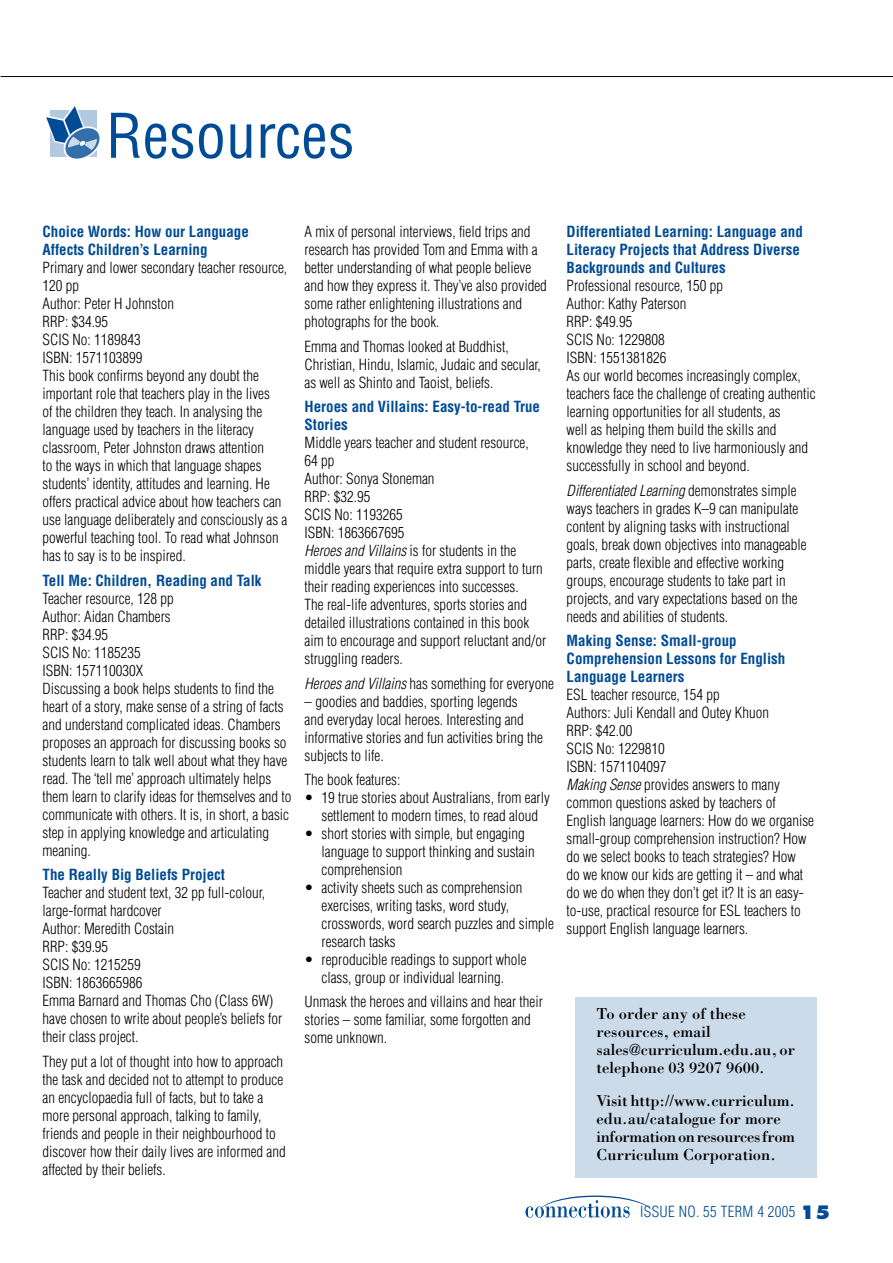
<style>
.page{position:relative;width:893px;height:1263px;background:#fff}
.page>*{position:absolute;margin:0;border:0;box-sizing:border-box;transform-origin:0 0}
.t1{font:condensed 60px "Helvetica";color:#004b95}
.t2{font:16.5px/18px "Bodoni";color:#000}
.t3{font:300 condensed 15px/18px "Helvetica";color:#000}
.t4{font:700 condensed 15px/18px "Helvetica";color:#004b95}
.t5{font:300 condensed 15px "Helvetica";letter-spacing:.02em;color:#004b95}
.s1{font-style:italic}
.s2{font-family:"Futura";font-weight:800;font-stretch:normal;font-size:18px}
</style>
<div class="page">
<svg style="left:525px;top:1195px;width:127px;height:23px"></svg>
<hr style="left:1px;top:76px;width:892px;height:1px;background:#000">
<svg style="left:46px;top:106px;width:54px;height:53px"></svg>
<div style="left:575px;top:998px;width:241px;height:180px;background:#ccdbea"></div>
<h1 class="t1" style="left:106px;top:98px;width:250px">Resources</h1>
<p class="t4" style="left:43px;top:223px;width:208px">Choice Words: How our Language<br>Affects Children’s Learning</p>
<p class="t3" style="left:43px;top:259px;width:246px">Primary and lower secondary teacher resource, 120 pp<br>Author: Peter H Johnston<br>RRP: $34.95<br>SCIS No: 1189843<br>ISBN: 1571103899<br>This book confirms beyond any doubt the important role that teachers play in the lives<br>of the children they teach. In analysing the language used by teachers in the literacy classroom, Peter Johnston draws attention<br>to the ways in which that language shapes students’ identity, attitudes and learning. He offers practical advice about how teachers can use language deliberately and consciously as a powerful teaching tool. To read what Johnson has to say is to be inspired.</p>
<p class="t4" style="left:43px;top:571px;width:221px">Tell Me: Children, Reading and Talk</p>
<p class="t3" style="left:43px;top:589px;width:251px">Teacher resource, 128 pp<br>Author: Aidan Chambers<br>RRP: $34.95<br>SCIS No: 1185235<br>ISBN: 157110030X<br>Discussing a book helps students to find the heart of a story, make sense of a string of facts and understand complicated ideas. Chambers proposes an approach for discussing books so students learn to talk well about what they have read. The ‘tell me’ approach ultimately helps them learn to clarify ideas for themselves and to communicate with others. It is, in short, a basic step in applying knowledge and articulating meaning.</p>
<p class="t4" style="left:43px;top:866px;width:184px">The Really Big Beliefs Project</p>
<p class="t3" style="left:43px;top:884px;width:241px">Teacher and student text, 32 pp full-colour, large-format hardcover<br>Author: Meredith Costain<br>RRP: $39.95<br>SCIS No: 1215259<br>ISBN: 1863665986<br>Emma Barnard and Thomas Cho (Class 6W) have chosen to write about people’s beliefs for their class project.</p>
<p class="t3" style="left:43px;top:1052px;width:245px">They put a lot of thought into how to approach the task and decided not to attempt to produce an encyclopaedia full of facts, but to take a more personal approach, talking to family, friends and people in their neighbourhood to discover how their daily lives are informed and affected by their beliefs.</p>
<p class="t3" style="left:305px;top:223px;width:244px">A mix of personal interviews, field trips and research has provided Tom and Emma with a better understanding of what people believe and how they express it. They’ve also provided some rather enlightening illustrations and photographs for the book.</p>
<p class="t3" style="left:305px;top:337px;width:238px">Emma and Thomas looked at Buddhist,<br>Christian, Hindu, Islamic, Judaic and secular, as well as Shinto and Taoist, beliefs.</p>
<p class="t4" style="left:305px;top:398px;width:237px">Heroes and Villains: Easy-to-read True<br>Stories</p>
<p class="t3" style="left:305px;top:434px;width:243px">Middle years teacher and student resource,<br>64 pp<br>Author: Sonya Stoneman<br>RRP: $32.95<br>SCIS No: 1193265<br>ISBN: 1863667695<br><span class="s1">Heroes and Villains</span> is for students in the middle years that require extra support to turn their reading experiences into successes.<br>The real-life adventures, sports stories and detailed illustrations contained in this book aim to encourage and support reluctant and/or struggling readers.</p>
<p class="t3" style="left:305px;top:674px;width:251px"><span class="s1">Heroes and Villains</span> has something for everyone</p>
<p class="t3" style="left:305px;top:692px;width:240px">– goodies and baddies, sporting legends<br>and everyday local heroes. Interesting and informative stories and fun activities bring the subjects to life.</p>
<p class="t3" style="left:305px;top:770px;width:97px">The book features:</p>
<p class="t3" style="left:305px;top:788px;width:247px;text-align:center">• 19 true stories about Australians, from early settlement to modern times, to read aloud</p>
<p class="t3" style="left:322px;top:824px;width:215px;text-indent:-17px">• short stories with simple, but engaging language to support thinking and sustain comprehension</p>
<p class="t3" style="left:322px;top:878px;width:234px;text-indent:-17px">• activity sheets such as comprehension exercises, writing tasks, word study, crosswords, word search puzzles and simple research tasks</p>
<p class="t3" style="left:305px;top:950px;width:223px;text-align:center">• reproducible readings to support whole class, group or individual learning.</p>
<p class="t3" style="left:305px;top:993px;width:240px">Unmask the heroes and villains and hear their stories – some familiar, some forgotten and some unknown.</p>
<p class="t4" style="left:567px;top:223px;width:238px">Differentiated Learning: Language and<br>Literacy Projects that Address Diverse<br>Backgrounds and Cultures</p>
<p class="t3" style="left:567px;top:277px;width:251px">Professional resource, 150 pp<br>Author: Kathy Paterson<br>RRP: $49.95<br>SCIS No: 1229808<br>ISBN: 1551381826<br>As our world becomes increasingly complex, teachers face the challenge of creating authentic learning opportunities for all students, as<br>well as helping them build the skills and knowledge they need to live harmoniously and successfully in school and beyond.</p>
<p class="t3" style="left:567px;top:481px;width:241px"><span class="s1">Differentiated Learning</span> demonstrates simple ways teachers in grades K–9 can manipulate content by aligning tasks with instructional goals, break down objectives into manageable parts, create flexible and effective working groups, encourage students to take part in projects, and vary expectations based on the needs and abilities of students.</p>
<p class="t4" style="left:567px;top:632px;width:220px">Making Sense: Small-group<br>Comprehension Lessons for English<br>Language Learners</p>
<p class="t3" style="left:567px;top:686px;width:249px">ESL teacher resource, 154 pp<br>Authors: Juli Kendall and Outey Khuon<br>RRP: $42.00<br>SCIS No: 1229810<br>ISBN: 1571104097<br><span class="s1">Making Sense</span> provides answers to many common questions asked by teachers of English language learners: How do we organise small-group comprehension instruction? How do we select books to teach strategies? How<br>do we know our kids are getting it – and what do we do when they don’t get it? It is an easy&shy;to-use, practical resource for ESL teachers to support English language learners.</p>
<p class="t2" style="left:597px;top:1004px;width:200px">To order any of these resources, email sales@curriculum.edu.au, or telephone 03 9207 9600.</p>
<p class="t2" style="left:597px;top:1091px;width:200px">Visit http://www.curriculum. edu.au/catalogue for more information on resources from<br>Curriculum Corporation.</p>
<p class="t5" style="left:640px;top:1202px;width:188px">ISSUE NO. 55 TERM 4 2005 <span class="s2">15</span></p>
</div>
